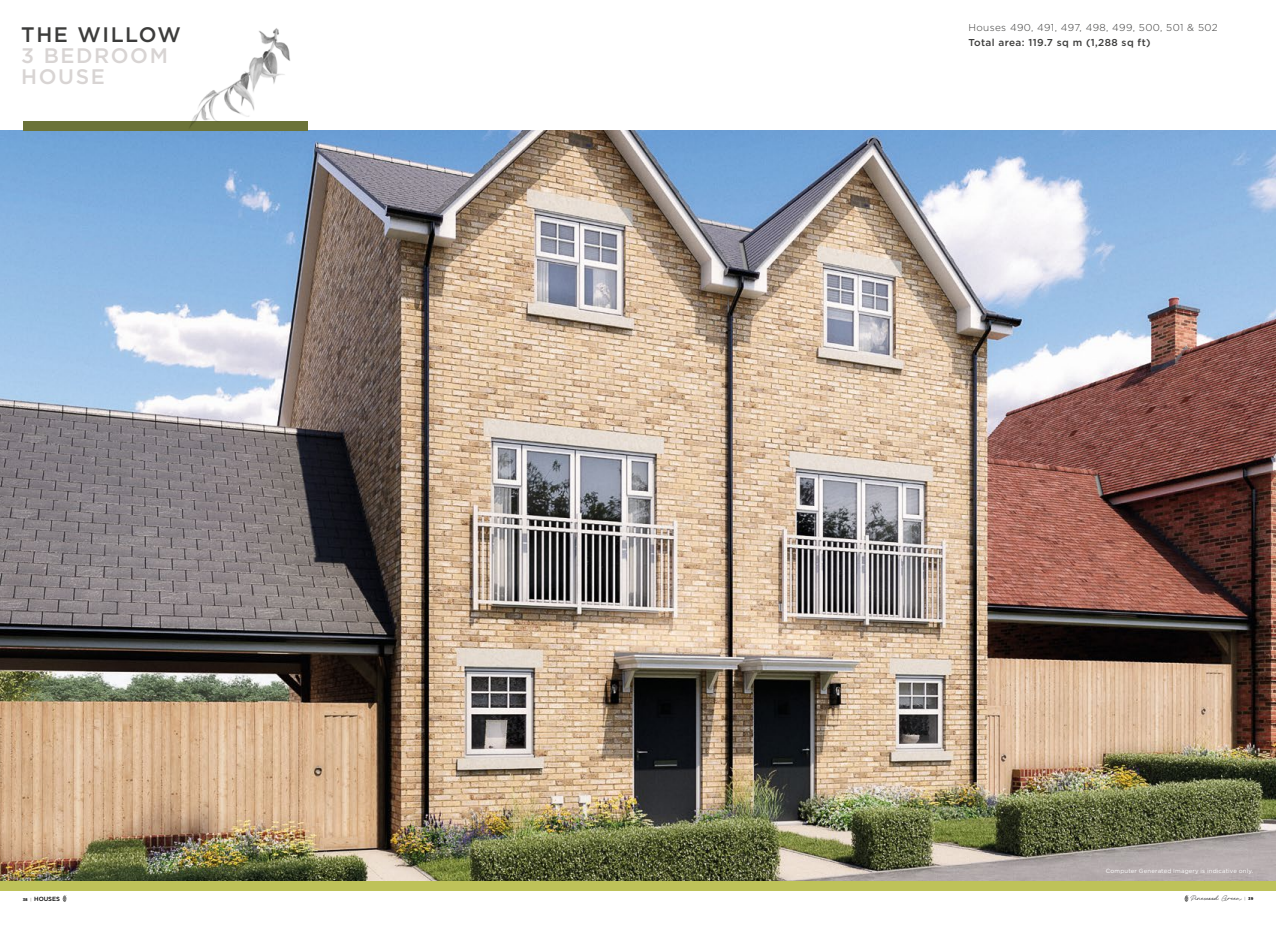
<style>
.page{position:relative;width:1276px;height:936px;background:#fff}
.page>*{position:absolute;margin:0;border:0;box-sizing:border-box;transform-origin:0 0}
.t1{font:500 21px/21px "Gotham";letter-spacing:.075em;color:#d8d4d3}
.t2{font:500 21px "Gotham";letter-spacing:.075em;color:#3c3c3b}
.t3{font:11px "Adventures Unlimited Script";color:#000}
.t4{font:300 10px "Gotham";letter-spacing:.04em;color:#3c3c3b}
.t5{font:500 10px "Gotham";letter-spacing:.04em;color:#3c3c3b}
.t6{font:6px "Gotham";letter-spacing:.025em;color:#fff}
.t7{font:500 6px "Gotham";color:#000}
.t8{font:700 4px "Gotham";color:#000}
.s1{font-weight:700;font-size:4px}
.s2{font-weight:300;font-size:4px}
.s3{font-weight:300}
</style>
<div class="page">
<img style="left:0;top:130px;width:1276px;height:750px">
<div style="left:0;top:880px;width:1276px;height:10px;background:#bec259"></div>
<div style="left:23px;top:120px;width:285px;height:10px;background:#6b7339"></div>
<img style="left:185px;top:28px;width:108px;height:105px">
<svg style="left:63px;top:895px;width:4px;height:6px"></svg>
<svg style="left:1184px;top:895px;width:4px;height:6px"></svg>
<h1 class="t2" style="left:21px;top:21px;width:161px">THE WILLOW</h1>
<h1 class="t1" style="left:21px;top:45px;width:148px">3 BEDROOM<br>HOUSE</h1>
<h3 class="t4" style="left:968px;top:21px;width:251px">Houses 490, 491, 497, 498, 499, 500, 501 &amp; 502</h3>
<h3 class="t5" style="left:968px;top:36px;width:184px">Total area: 119.7 sq m (1,288 sq ft)</h3>
<p class="t6" style="left:1106px;top:866px;width:149px">Computer Generated Imagery is indicative only.</p>
<p class="t7" style="left:23px;top:895px;width:39px"><span class="s1">38</span> <span class="s2">|</span> HOUSES</p>
<h2 class="t3" style="left:1190px;top:893px;width:53px">Pinewood Green</h2>
<p class="t8" style="left:1244px;top:896px;width:10px"><span class="s3">|</span> 39</p>
</div>
